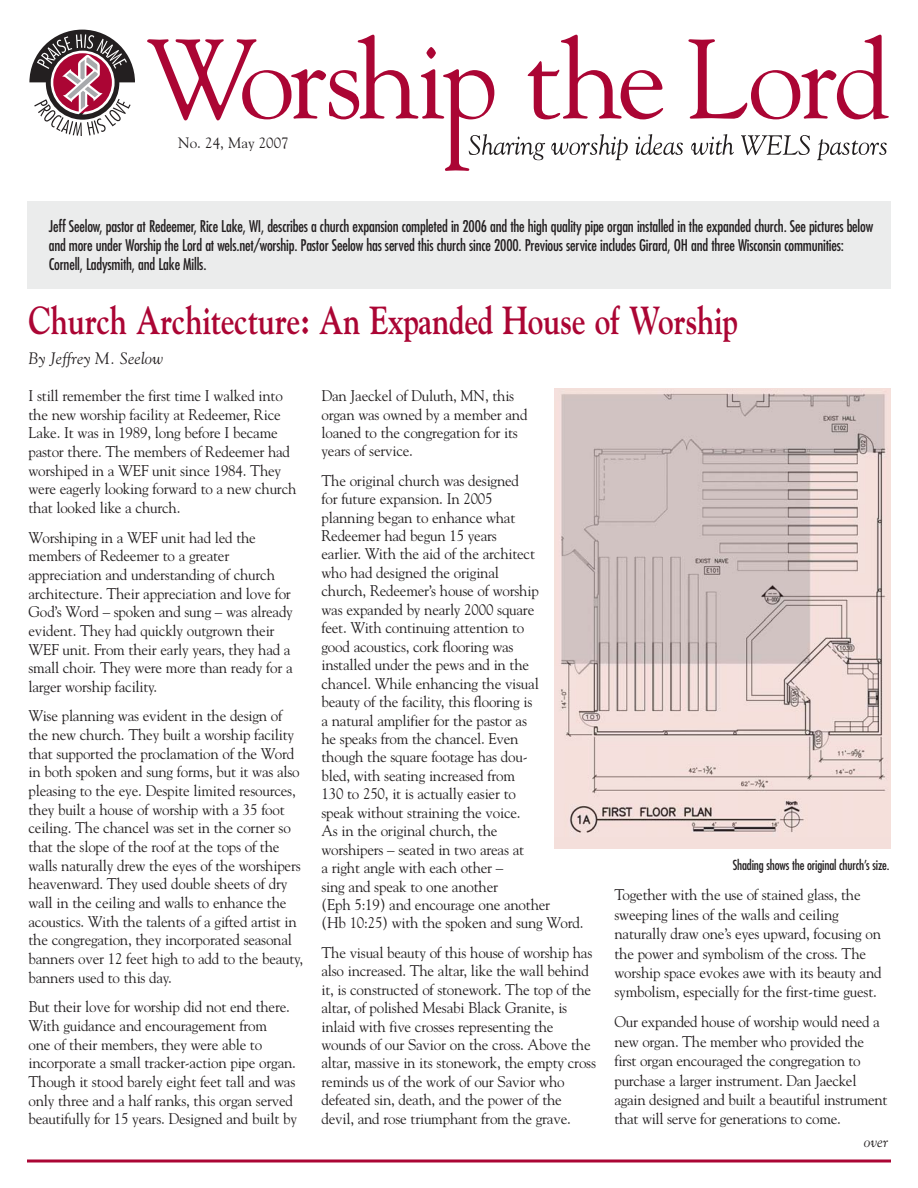
<style>
.page{position:relative;width:918px;height:1188px;background:#fff}
.page>*{position:absolute;margin:0;border:0;box-sizing:border-box;transform-origin:0 0}
.t1{font:700 39px "Goudy";letter-spacing:-.01em;color:#ab0534;scale:.8 1}
.t2{font:italic 16.5px "Goudy";color:#231f20}
.t3{font:condensed 15.75px/18.9px "Futura";letter-spacing:-.015em;color:#231f20}
.t4{font:15.45px/18.5px "Goudy";letter-spacing:-.015em;color:#231f20}
.t5{font:15px "Goudy";color:#231f20}
.t6{font:italic 15px "Goudy";color:#231f20}
.t7{font:condensed 13.5px "Futura";letter-spacing:-.01em;color:#231f20}
</style>
<div class="page">
<div style="left:27px;top:201px;width:864px;height:88px;background:#ebecec"></div>
<svg style="left:147px;top:35px;width:742px;height:136px"></svg>
<svg style="left:29px;top:30px;width:106px;height:106px"></svg>
<hr style="left:27px;top:1160px;width:864px;height:2px;background:#ab0534">
<div style="left:554px;top:388px;width:337px;height:461px;background:#f4dfdb"></div>
<img style="left:561px;top:393px;width:325px;height:440px">
<p class="t5" style="left:178px;top:136px;width:112px">No. 24, May 2007</p>
<p class="t3" style="left:49px;top:218px;width:826px">Jeff Seelow, pastor at Redeemer, Rice Lake, WI, describes a church expansion completed in 2006 and the high quality pipe organ installed in the expanded church. See pictures below and more under Worship the Lord at wels.net/worship. Pastor Seelow has served this church since 2000. Previous service includes Girard, OH and three Wisconsin communities:<br>Cornell, Ladysmith, and Lake Mills.</p>
<h1 class="t1" style="left:28px;top:305px;width:888px">Church Architecture: An Expanded House of Worship</h1>
<p class="t2" style="left:28px;top:352px;width:136px">By Jeffrey M. Seelow</p>
<p class="t4" style="left:28px;top:388px;width:269px">I still remember the first time I walked into the new worship facility at Redeemer, Rice Lake. It was in 1989, long before I became pastor there. The members of Redeemer had worshiped in a WEF unit since 1984. They were eagerly looking forward to a new church that looked like a church.</p>
<p class="t4" style="left:28px;top:529px;width:266px">Worshiping in a WEF unit had led the members of Redeemer to a greater appreciation and understanding of church architecture. Their appreciation and love for God’s Word – spoken and sung – was already evident. They had quickly outgrown their WEF unit. From their early years, they had a small choir. They were more than ready for a larger worship facility.</p>
<p class="t4" style="left:28px;top:708px;width:276px">Wise planning was evident in the design of the new church. They built a worship facility that supported the proclamation of the Word in both spoken and sung forms, but it was also pleasing to the eye. Despite limited resources, they built a house of worship with a 35 foot ceiling. The chancel was set in the corner so that the slope of the roof at the tops of the walls naturally drew the eyes of the worshipers heavenward. They used double sheets of dry wall in the ceiling and walls to enhance the acoustics. With the talents of a gifted artist in the congregation, they incorporated seasonal banners over 12 feet high to add to the beauty, banners used to this day.</p>
<p class="t4" style="left:28px;top:999px;width:270px">But their love for worship did not end there.<br>With guidance and encouragement from<br>one of their members, they were able to incorporate a small tracker-action pipe organ.<br>Though it stood barely eight feet tall and was only three and a half ranks, this organ served beautifully for 15 years. Designed and built by</p>
<p class="t4" style="left:321px;top:388px;width:208px">Dan Jaeckel of Duluth, MN, this organ was owned by a member and loaned to the congregation for its years of service.</p>
<p class="t4" style="left:321px;top:472px;width:264px">The original church was designed<br>for future expansion. In 2005<br>planning began to enhance what<br>Redeemer had begun 15 years<br>earlier. With the aid of the architect<br>who had designed the original<br>church, Redeemer’s house of worship<br>was expanded by nearly 2000 square<br>feet. With continuing attention to<br>good acoustics, cork flooring was<br>installed under the pews and in the<br>chancel. While enhancing the visual<br>beauty of the facility, this flooring is<br>a natural amplifier for the pastor as<br>he speaks from the chancel. Even<br>though the square footage has dou-<br>bled, with seating increased from<br>130 to 250, it is actually easier to<br>speak without straining the voice.<br>As in the original church, the<br>worshipers – seated in two areas at<br>a right angle with each other –<br>sing and speak to one another<br>(Eph 5:19) and encourage one another<br>(Hb 10:25) with the spoken and sung Word.</p>
<p class="t4" style="left:321px;top:944px;width:276px">The visual beauty of this house of worship has also increased. The altar, like the wall behind it, is constructed of stonework. The top of the altar, of polished Mesabi Black Granite, is inlaid with five crosses representing the wounds of our Savior on the cross. Above the altar, massive in its stonework, the empty cross reminds us of the work of our Savior who defeated sin, death, and the power of the devil, and rose triumphant from the grave.</p>
<p class="t7" style="left:733px;top:859px;width:158px">Shading shows the original church’s size.</p>
<p class="t4" style="left:614px;top:887px;width:269px;line-height:19.4px">Together with the use of stained glass, the sweeping lines of the walls and ceiling naturally draw one’s eyes upward, focusing on the power and symbolism of the cross. The worship space evokes awe with its beauty and symbolism, especially for the first-time guest.</p>
<p class="t4" style="left:614px;top:1014px;width:275px;line-height:19.4px">Our expanded house of worship would need a new organ. The member who provided the first organ encouraged the congregation to purchase a larger instrument. Dan Jaeckel again designed and built a beautiful instrument that will serve for generations to come.</p>
<p class="t6" style="left:864px;top:1136px;width:26px">over</p>
</div>
